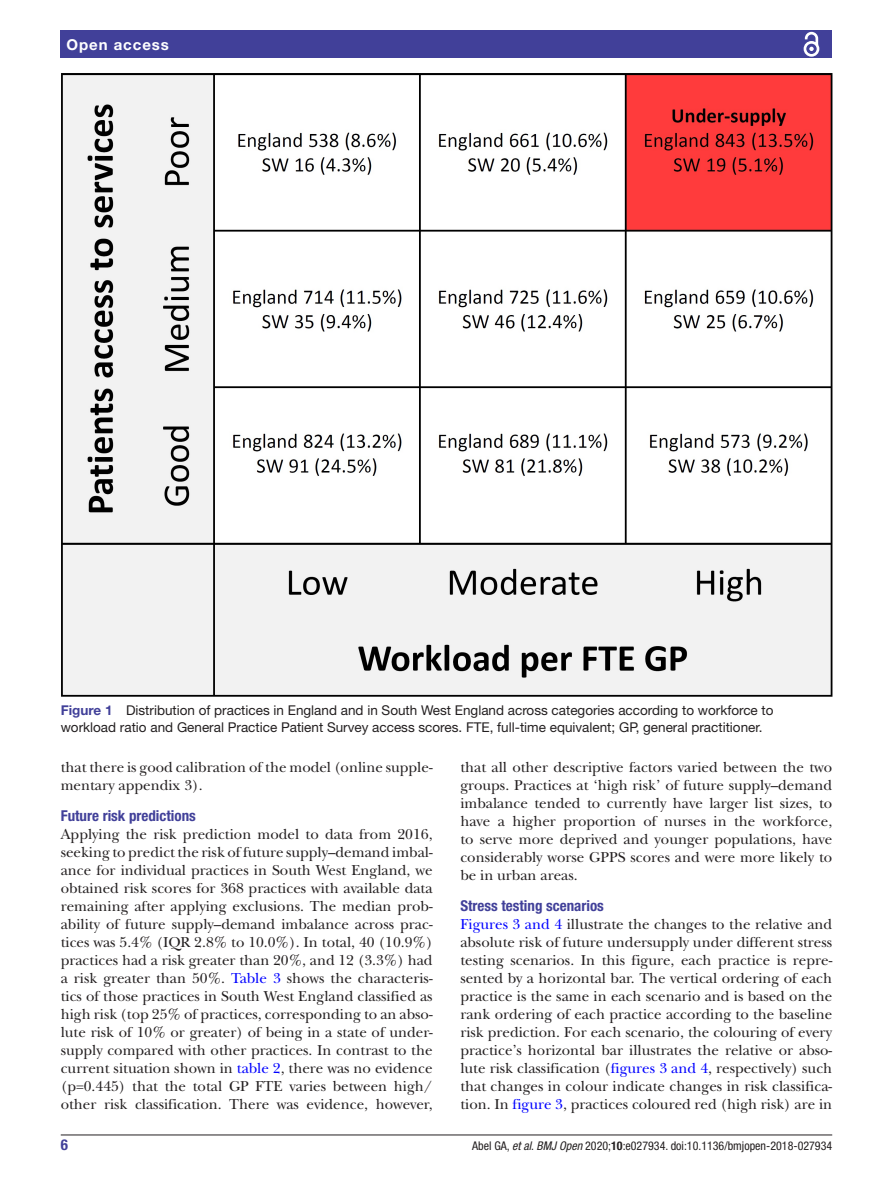
<style>
.page{position:relative;width:893px;height:1191px;background:#fff}
.page>*{position:absolute;margin:0;border:0;box-sizing:border-box;transform-origin:0 0}
.t1{font:15px/18px "New Baskerville";color:#231f20;text-align:justify}
.t2{font:700 condensed 15px "Helvetica Neue LT Std";color:#414099}
.t3{font:700 15px "Helvetica Neue LT Std";letter-spacing:.065em;color:#fff}
.t4{font:13.5px/16.2px "Helvetica Neue LT Std";color:#231f20}
.t5{font:condensed 12px "Helvetica Neue LT Std";color:#231f20}
.s1{font-weight:700;color:#414099}
.s2{color:#00f}
.s3{font-style:italic}
.s4{font-weight:700}
</style>
<div class="page">
<hr style="left:61px;top:1134px;width:771px;height:1px;background:#231f20">
<div style="left:61px;top:31px;width:771px;height:27px;background:#414099"></div>
<svg style="left:803px;top:31px;width:17px;height:26px"></svg>
<img style="left:61px;top:73px;width:771px;height:624px">
<p class="t3" style="left:66px;top:35px;width:104px">Open access</p>
<p class="t4" style="left:61px;top:702px;width:714px"><span class="s1">Figure 1</span> Distribution of practices in England and in South West England across categories according to workforce to workload ratio and General Practice Patient Survey access scores. FTE, full-time equivalent; GP, general practitioner.</p>
<p class="t1" style="left:61px;top:758px;width:373px">that there is good calibration of the model (online supple&shy;mentary appendix 3).</p>
<p class="t2" style="left:61px;top:807px;width:137px">Future risk predictions</p>
<p class="t1" style="left:61px;top:825px;width:373px">Applying the risk prediction model to data from 2016, seeking to predict the risk of future supply–demand imbal&shy;ance for individual practices in South West England, we obtained risk scores for 368 practices with available data remaining after applying exclusions. The median prob&shy;ability of future supply–demand imbalance across prac&shy;tices was 5.4% (IQR 2.8% to 10.0%). In total, 40 (10.9%) practices had a risk greater than 20%, and 12 (3.3%) had a risk greater than 50%. <span class="s2">Table 3</span> shows the characteris&shy;tics of those practices in South West England classified as high risk (top 25% of practices, corresponding to an abso&shy;lute risk of 10% or greater) of being in a state of under&shy;supply compared with other practices. In contrast to the current situation shown in <span class="s2">table 2</span>, there was no evidence (p=0.445) that the total GP FTE varies between high/ other risk classification. There was evidence, however,</p>
<p class="t1" style="left:460px;top:758px;width:373px">that all other descriptive factors varied between the two groups. Practices at ‘high risk’ of future supply–demand imbalance tended to currently have larger list sizes, to have a higher proportion of nurses in the workforce, to serve more deprived and younger populations, have considerably worse GPPS scores and were more likely to be in urban areas.</p>
<p class="t2" style="left:460px;top:897px;width:145px">Stress testing scenarios</p>
<p class="t1" style="left:460px;top:915px;width:373px"><span class="s2">Figures 3 and 4</span> illustrate the changes to the relative and absolute risk of future undersupply under different stress testing scenarios. In this figure, each practice is repre&shy;sented by a horizontal bar. The vertical ordering of each practice is the same in each scenario and is based on the rank ordering of each practice according to the baseline risk prediction. For each scenario, the colouring of every practice’s horizontal bar illustrates the relative or abso&shy;lute risk classification (<span class="s2">figures 3 and 4</span>, respectively) such that changes in colour indicate changes in risk classifica&shy;tion. In <span class="s2">figure 3</span>, practices coloured red (high risk) are in</p>
<p class="t2" style="left:61px;top:1135px;width:9px">6</p>
<p class="t5" style="left:472px;top:1138px;width:362px">Abel GA, <span class="s3">et al</span>. <span class="s3">BMJ Open</span> 2020;<span class="s4">10</span>:e027934. doi:10.1136/bmjopen-2018-027934</p>
</div>
